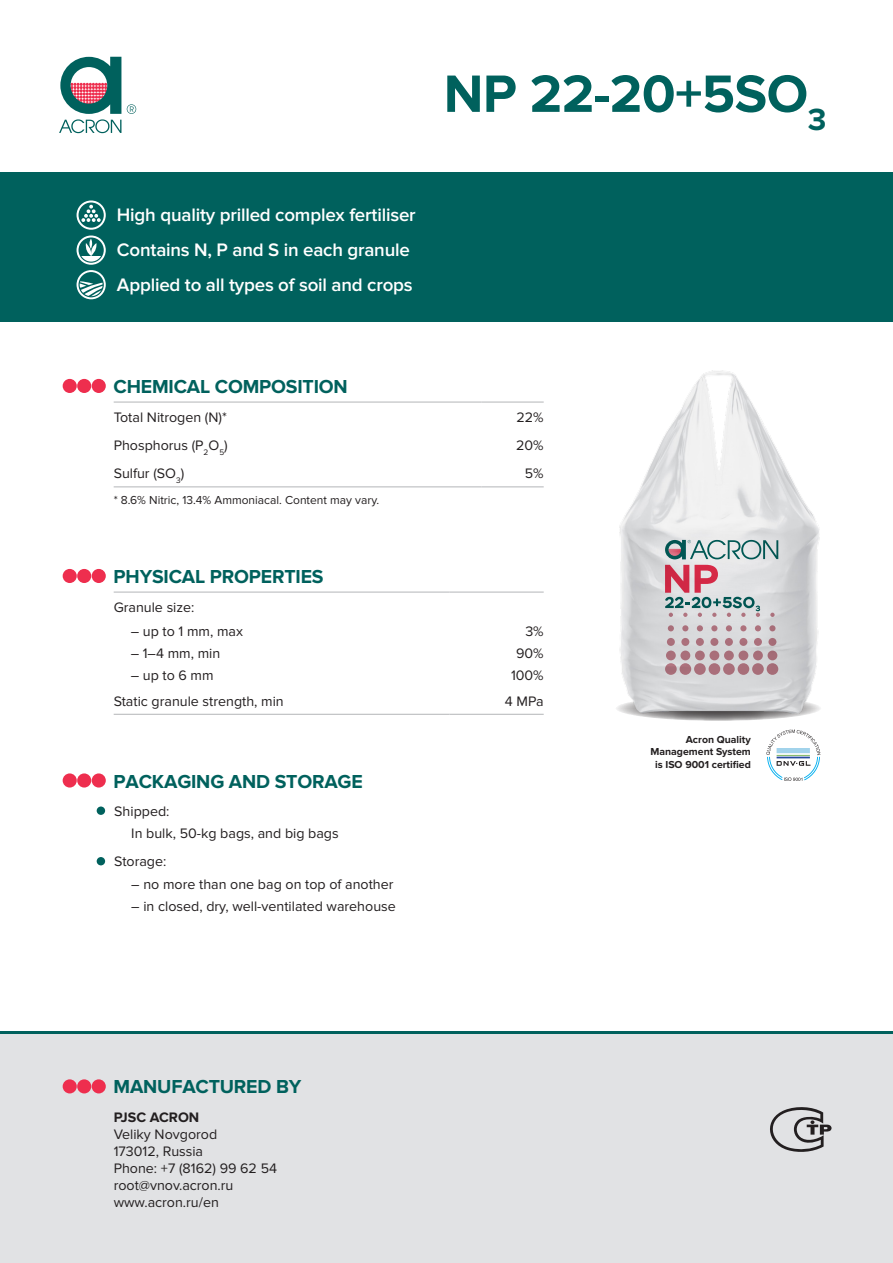
<style>
.page{position:relative;width:893px;height:1263px;background:#fff}
.page>*{position:absolute;margin:0;border:0;box-sizing:border-box;transform-origin:0 0}
.основной_текст{font:700 54.45px "Proxima Nova";letter-spacing:-.01em;color:#00615d}
.основной_текст-2{font:700 19.5px "Proxima Nova";letter-spacing:-.01em;color:#00615d}
.основной_текст-3{font:600 18.75px "Proxima Nova";letter-spacing:-.01em;color:#fff}
.таблица{font:14.25px/17.1px "Proxima Nova";color:#231f20}
.правая_колонка{font:14.25px "Proxima Nova";color:#231f20}
.таблица-2{font:700 14.25px "Proxima Nova";color:#231f20}
.таблица-3{font:12px "Proxima Nova";color:#231f20}
.t1{font:700 10.5px/12.6px "Proxima Nova";color:#231f20;text-align:right}
</style>
<div class="page">
<svg style="left:127px;top:104px;width:9px;height:10px"></svg>
<svg style="left:59px;top:57px;width:62px;height:76px"></svg>
<div style="left:0;top:1034px;width:893px;height:229px;background:#e1e2e4"></div>
<svg style="left:766px;top:729px;width:54px;height:52px"></svg>
<hr style="left:777px;top:757px;width:33px;height:1px;background:#274c9e">
<div style="left:777px;top:748px;width:33px;height:5px;background:#a2d3eb"></div>
<hr style="left:777px;top:755px;width:33px;height:1px;background:#67ab44">
<hr style="left:0;top:1031px;width:893px;height:3px;background:#00615d">
<svg style="left:770px;top:1107px;width:61px;height:45px"></svg>
<div style="left:92px;top:1079px;width:14px;height:14px;background:#ee2e4e;border-radius:50%"></div>
<div style="left:77px;top:1079px;width:14px;height:14px;background:#ee2e4e;border-radius:50%"></div>
<div style="left:63px;top:1079px;width:14px;height:14px;background:#ee2e4e;border-radius:50%"></div>
<div style="left:0;top:172px;width:893px;height:150px;background:#00615d"></div>
<div style="left:92px;top:379px;width:14px;height:14px;background:#ee2e4e;border-radius:50%"></div>
<div style="left:77px;top:379px;width:14px;height:14px;background:#ee2e4e;border-radius:50%"></div>
<div style="left:63px;top:379px;width:14px;height:14px;background:#ee2e4e;border-radius:50%"></div>
<hr style="left:114px;top:401px;width:368px;height:2px;background:#bcbdc0">
<hr style="left:482px;top:401px;width:62px;height:2px;background:#bcbdc0">
<hr style="left:114px;top:486px;width:368px;height:1px;background:#bcbdc0">
<hr style="left:482px;top:486px;width:62px;height:1px;background:#bcbdc0">
<div style="left:92px;top:569px;width:14px;height:14px;background:#ee2e4e;border-radius:50%"></div>
<div style="left:77px;top:569px;width:14px;height:14px;background:#ee2e4e;border-radius:50%"></div>
<div style="left:63px;top:569px;width:14px;height:14px;background:#ee2e4e;border-radius:50%"></div>
<hr style="left:114px;top:591px;width:335px;height:2px;background:#bcbdc0">
<hr style="left:449px;top:591px;width:95px;height:2px;background:#bcbdc0">
<hr style="left:114px;top:714px;width:335px;height:1px;background:#bcbdc0">
<hr style="left:449px;top:714px;width:95px;height:1px;background:#bcbdc0">
<div style="left:92px;top:773px;width:14px;height:14px;background:#ee2e4e;border-radius:50%"></div>
<div style="left:77px;top:773px;width:14px;height:14px;background:#ee2e4e;border-radius:50%"></div>
<div style="left:63px;top:773px;width:14px;height:14px;background:#ee2e4e;border-radius:50%"></div>
<div style="left:97px;top:806px;width:8px;height:9px;background:#00615d;border-radius:50%"></div>
<div style="left:97px;top:857px;width:8px;height:8px;background:#00615d;border-radius:50%"></div>
<svg style="left:81px;top:205px;width:20px;height:17px"></svg>
<div style="left:77px;top:200px;width:29px;height:30px;border:2px solid #fff;border-radius:50%"></div>
<svg style="left:80px;top:257px;width:23px;height:5px"></svg>
<div style="left:77px;top:235px;width:29px;height:30px;border:2px solid #fff;border-radius:50%"></div>
<svg style="left:85px;top:239px;width:12px;height:17px"></svg>
<div style="left:77px;top:270px;width:29px;height:29px;border:2px solid #fff;border-radius:50%"></div>
<svg style="left:80px;top:281px;width:23px;height:15px"></svg>
<img style="left:616px;top:370px;width:204px;height:351px">
<svg style="left:665px;top:540px;width:113px;height:19px;background:#9bb3b3"></svg>
<svg style="left:665px;top:663px;width:12px;height:12px"></svg>
<div style="left:680px;top:663px;width:11px;height:12px;background:#a86e79;border-radius:50%"></div>
<svg style="left:694px;top:663px;width:12px;height:12px"></svg>
<div style="left:709px;top:663px;width:11px;height:12px;background:#aa6f7b;border-radius:50%"></div>
<svg style="left:723px;top:663px;width:12px;height:12px"></svg>
<div style="left:738px;top:663px;width:11px;height:12px;background:#a86e79;border-radius:50%"></div>
<svg style="left:752px;top:663px;width:12px;height:12px"></svg>
<div style="left:767px;top:663px;width:11px;height:12px;background:#a56c77;border-radius:50%"></div>
<svg style="left:666px;top:650px;width:10px;height:10px"></svg>
<svg style="left:680px;top:650px;width:10px;height:10px"></svg>
<svg style="left:695px;top:650px;width:10px;height:10px"></svg>
<svg style="left:709px;top:650px;width:10px;height:10px"></svg>
<svg style="left:724px;top:650px;width:10px;height:10px"></svg>
<svg style="left:738px;top:650px;width:10px;height:10px"></svg>
<svg style="left:753px;top:650px;width:10px;height:10px"></svg>
<div style="left:768px;top:650px;width:9px;height:10px;background:#a46c77;border-radius:50%"></div>
<div style="left:667px;top:638px;width:8px;height:8px;background:#aa6f7b;border-radius:50%"></div>
<div style="left:681px;top:638px;width:8px;height:8px;background:#ab707b;border-radius:50%"></div>
<div style="left:696px;top:638px;width:8px;height:8px;background:#ab707c;border-radius:50%"></div>
<div style="left:710px;top:638px;width:8px;height:8px;background:#aa6f7b;border-radius:50%"></div>
<div style="left:725px;top:638px;width:8px;height:8px;background:#aa6f7b;border-radius:50%"></div>
<div style="left:739px;top:638px;width:8px;height:8px;background:#aa6f7b;border-radius:50%"></div>
<div style="left:754px;top:638px;width:8px;height:8px;background:#ab707c;border-radius:50%"></div>
<div style="left:768px;top:638px;width:8px;height:8px;background:#a66d78;border-radius:50%"></div>
<svg style="left:668px;top:625px;width:6px;height:6px"></svg>
<svg style="left:682px;top:625px;width:6px;height:6px"></svg>
<svg style="left:697px;top:625px;width:6px;height:6px"></svg>
<svg style="left:711px;top:625px;width:6px;height:6px"></svg>
<svg style="left:726px;top:625px;width:6px;height:6px"></svg>
<svg style="left:740px;top:625px;width:6px;height:6px"></svg>
<svg style="left:755px;top:625px;width:6px;height:6px"></svg>
<svg style="left:769px;top:625px;width:6px;height:6px"></svg>
<svg style="left:665px;top:565px;width:95px;height:52px;background:#c6b1b7"></svg>
<svg style="left:770px;top:613px;width:5px;height:4px"></svg>
<p class="основной_текст-3" style="left:117px;top:204px;width:300px">High quality prilled complex fertiliser</p>
<p class="основной_текст-3" style="left:117px;top:239px;width:295px">Contains N, P and S in each granule</p>
<p class="основной_текст-3" style="left:117px;top:274px;width:297px">Applied to all types of soil and crops</p>
<p class="основной_текст" style="left:444px;top:62px;width:384px">NP 22-20+5SO<sub>3</sub></p>
<p class="основной_текст-2" style="left:114px;top:375px;width:236px">CHEMICAL COMPOSITION</p>
<p class="таблица" style="left:114px;top:409px;width:115px">Total Nitrogen (N)*</p>
<p class="правая_колонка" style="left:516px;top:409px;width:29px">22%</p>
<p class="таблица" style="left:114px;top:437px;width:116px">Phosphorus (P<sub>2</sub>O<sub>5</sub>)</p>
<p class="правая_колонка" style="left:516px;top:437px;width:29px">20%</p>
<p class="таблица" style="left:114px;top:465px;width:72px">Sulfur (SO<sub>3</sub>)</p>
<p class="правая_колонка" style="left:525px;top:465px;width:20px">5%</p>
<p class="таблица-3" style="left:114px;top:493px;width:267px">* 8.6% Nitric, 13.4% Ammoniacal. Content may vary.</p>
<p class="основной_текст-2" style="left:114px;top:565px;width:211px">PHYSICAL PROPERTIES</p>
<p class="таблица" style="left:114px;top:599px;width:82px">Granule size:</p>
<p class="таблица" style="left:131px;top:623px;width:114px">– up to 1 mm, max</p>
<p class="правая_колонка" style="left:525px;top:623px;width:20px">3%</p>
<p class="таблица" style="left:131px;top:645px;width:91px">– 1–4 mm, min</p>
<p class="правая_колонка" style="left:516px;top:645px;width:29px">90%</p>
<p class="таблица" style="left:131px;top:666px;width:84px">– up to 6 mm</p>
<p class="правая_колонка" style="left:511px;top:667px;width:34px">100%</p>
<p class="таблица" style="left:114px;top:693px;width:172px">Static granule strength, min</p>
<p class="правая_колонка" style="left:505px;top:693px;width:40px">4 MPa</p>
<p class="основной_текст-2" style="left:114px;top:770px;width:251px">PACKAGING AND STORAGE</p>
<p class="правая_колонка" style="left:114px;top:803px;width:57px">Shipped:</p>
<p class="таблица" style="left:131px;top:825px;width:209px">In bulk, 50-kg bags, and big bags</p>
<p class="таблица" style="left:114px;top:853px;width:54px">Storage:</p>
<p class="таблица" style="left:131px;top:875px;width:264px">– no more than one bag on top of another</p>
<p class="таблица" style="left:131px;top:898px;width:266px">– in closed, dry, well-ventilated warehouse</p>
<p class="основной_текст-2" style="left:114px;top:1076px;width:189px">MANUFACTURED BY</p>
<p class="таблица-2" style="left:114px;top:1109px;width:87px">PJSC ACRON</p>
<p class="таблица" style="left:114px;top:1126px;width:105px">Veliky Novgorod<br>173012, Russia</p>
<p class="таблица" style="left:114px;top:1160px;width:165px">Phone: +7 (8162) 99 62 54</p>
<p class="таблица" style="left:114px;top:1177px;width:121px">root@vnov.acron.ru</p>
<p class="таблица" style="left:114px;top:1194px;width:107px">www.acron.ru/en</p>
<p class="t1" style="left:650px;top:733px;width:102px">Acron Quality<br>Management System is ISO 9001 certified</p>
</div>
